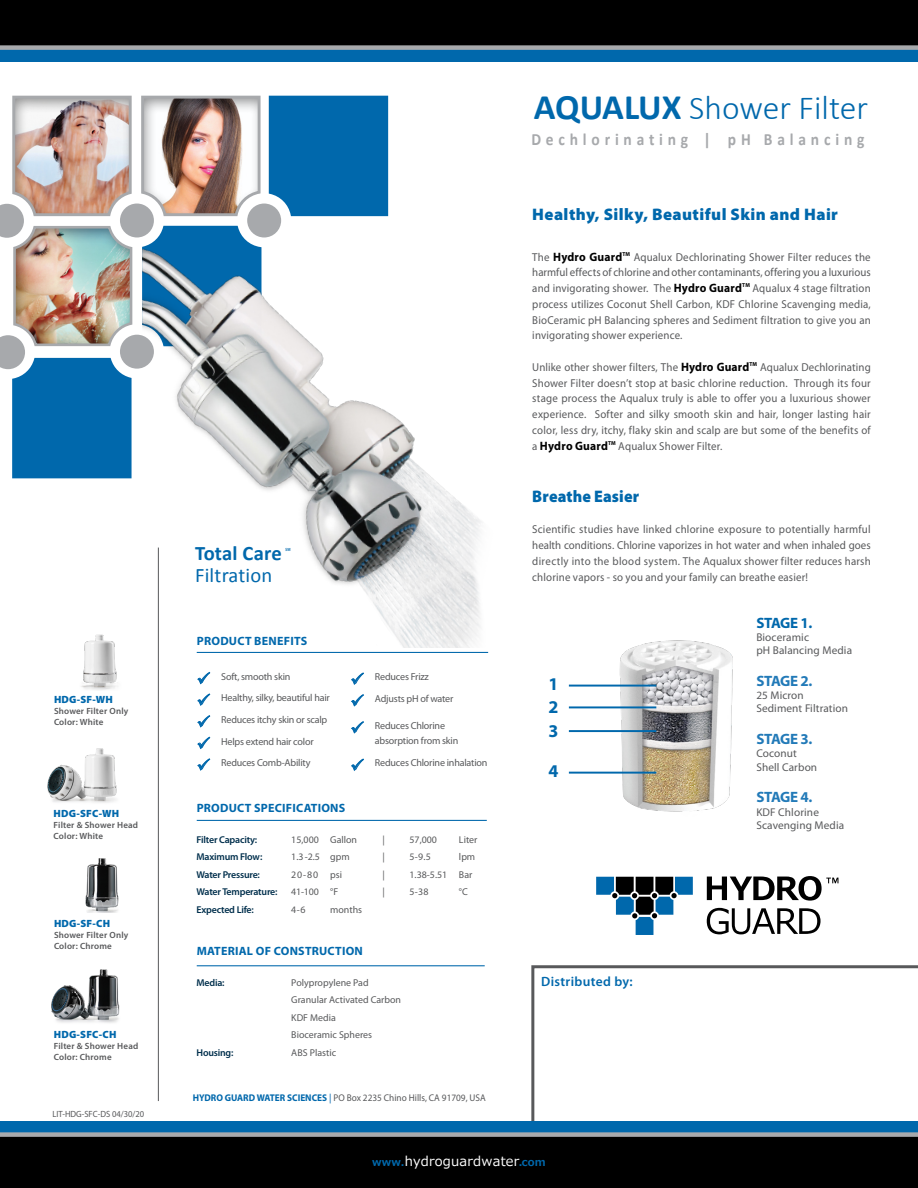
<style>
.page{position:relative;width:918px;height:1188px;background:#fff}
.page>*{position:absolute;margin:0;border:0;box-sizing:border-box;transform-origin:0 0}
.t1{font:300 33.75px "Calibri";color:#0068ac}
.t2{font:20.55px "Calibri";letter-spacing:.01em;color:#0068ac}
.t3{font:700 20.55px "Calibri";letter-spacing:.01em;color:#0068ac}
.t4{font:700 18px/23.5px "Myriad Pro";color:#0068ac;text-align:justify}
.t5{font:700 17.1px "Calibri";letter-spacing:.31em;color:#a7a9ac;scale:.9 1}
.t6{font:900 16.8px "Myriad Pro";letter-spacing:.025em;color:#0068ac}
.t7{font:900 16.8px "Myriad Pro";letter-spacing:.025em;color:#0068ac;scale:.95 1}
.t8{font:700 15px "Myriad Pro";letter-spacing:-.035em;color:#227ab8}
.t9{font:700 15px "Myriad Pro";letter-spacing:-.035em;color:#0068ac}
.t10{font:600 13.5px "Myriad Pro";letter-spacing:.025em;color:#0068ac}
.t11{font:13.2px "Meiryo";letter-spacing:.02em;color:#fff}
.t12{font:700 12px "Myriad Pro";letter-spacing:.02em;color:#0068ac}
.t13{font:11.4px/15.8px "Myriad Pro";letter-spacing:.015em;color:#58595b;text-align:justify;scale:.95 1}
.t14{font:11.25px/13.2px "Myriad Pro";letter-spacing:.01em;color:#58595b}
.t15{font:900 10.5px "Myriad Pro";letter-spacing:.02em;color:#0068ac}
.t16{font:10.05px/15px "Myriad Pro";letter-spacing:-.02em;color:#58595b}
.t17{font:9.9px/17.5px "Myriad Pro";color:#58595b}
.t18{font:600 9.9px "Myriad Pro";letter-spacing:-.02em;color:#002f4c}
.t19{font:9.75px "Myriad Pro";color:#58595b;scale:.95 1}
.t20{font:600 9px/10.9px "Myriad Pro";letter-spacing:.02em;color:#58595b}
.t21{font:9px "Myriad Pro";color:#58595b;scale:.95 1}
.t22{font:700 4.8px "Calibri";color:#0068ac;scale:.75 1}
.s1{font-weight:700;font-size:36px}
.s2{color:#0068ac}
.s3{font-weight:700;color:#0068ac}
.s4{font-weight:600;color:#227ab8}
.s5{font-weight:700;font-size:12.15px;color:#000}
.s6{font-weight:700;font-size:10.65px;color:#0068ac}
</style>
<div class="page">
<svg style="left:531px;top:965px;width:387px;height:156px"></svg>
<div style="left:120px;top:335px;width:34px;height:34px;background:#a7a9ac;border-radius:50%"></div>
<svg style="left:0;top:336px;width:132px;height:143px"></svg>
<svg style="left:144px;top:95px;width:245px;height:113px;background:#638aa7"></svg>
<svg style="left:707px;top:908px;width:114px;height:26px"></svg>
<svg style="left:596px;top:877px;width:97px;height:58px"></svg>
<svg style="left:707px;top:876px;width:131px;height:25px"></svg>
<div style="left:0;top:0;width:918px;height:48px;background:#000"></div>
<div style="left:0;top:48px;width:918px;height:14px;background:#0068ac"></div>
<div style="left:0;top:45px;width:918px;height:5px;background:#a7a9ac"></div>
<div style="left:0;top:1135px;width:918px;height:53px;background:#000"></div>
<div style="left:0;top:1121px;width:918px;height:15px;background:#0068ac"></div>
<div style="left:0;top:1132px;width:918px;height:5px;background:#a7a9ac"></div>
<img style="left:616px;top:640px;width:117px;height:172px">
<hr style="left:569px;top:685px;width:87px;height:2px;background:#0068ac">
<hr style="left:569px;top:706px;width:87px;height:2px;background:#0068ac">
<hr style="left:569px;top:730px;width:87px;height:2px;background:#0068ac">
<hr style="left:569px;top:772px;width:87px;height:2px;background:#0068ac">
<img style="left:47px;top:748px;width:70px;height:55px">
<img style="left:81px;top:634px;width:36px;height:56px">
<img style="left:51px;top:969px;width:69px;height:54px">
<img style="left:85px;top:858px;width:34px;height:55px">
<hr style="left:197px;top:820px;width:290px;height:1px;background:#0068ac">
<hr style="left:197px;top:965px;width:288px;height:1px;background:#0068ac">
<hr style="left:158px;top:548px;width:1px;height:553px;background:#58595b">
<hr style="left:197px;top:652px;width:291px;height:1px;background:#0068ac">
<img style="left:142px;top:208px;width:340px;height:440px">
<div style="left:120px;top:204px;width:34px;height:33px;background:#a7a9ac;border-radius:50%"></div>
<div style="left:2px;top:215px;width:142px;height:131px;background:#000;opacity:.45"></div>
<div style="left:13px;top:226px;width:119px;height:120px;border:3px solid #a7a9ac;border-radius:21px"></div>
<div style="left:1px;top:86px;width:143px;height:129px;background:#000;opacity:.45"></div>
<img style="left:0;top:94px;width:134px;height:144px">
<p class="t15" style="left:54px;top:694px;width:60px">HDG-SF-WH</p>
<p class="t20" style="left:54px;top:705px;width:76px">Shower Filter Only<br>Color: White</p>
<p class="t15" style="left:54px;top:807px;width:67px">HDG-SFC-WH</p>
<p class="t20" style="left:54px;top:819px;width:86px">Filter &amp; Shower Head<br>Color: White</p>
<p class="t15" style="left:54px;top:918px;width:58px">HDG-SF-CH</p>
<p class="t20" style="left:54px;top:930px;width:76px">Shower Filter Only<br>Color: Chrome</p>
<p class="t15" style="left:54px;top:1028px;width:64px">HDG-SFC-CH</p>
<p class="t20" style="left:54px;top:1040px;width:86px">Filter &amp; Shower Head<br>Color: Chrome</p>
<p class="t21" style="left:52px;top:1109px;width:98px">LIT-HDG-SFC-DS 04/30/20</p>
<h1 class="t1" style="left:534px;top:87px;width:336px"><span class="s1">AQUALUX</span> Shower Filter</h1>
<h2 class="t3" style="left:195px;top:540px;width:88px">Total Care</h2>
<p class="t22" style="left:285px;top:546px;width:8px">SM</p>
<h2 class="t2" style="left:195px;top:562px;width:79px">Filtration</h2>
<p class="t12" style="left:197px;top:633px;width:112px">PRODUCT BENEFITS</p>
<p class="t16" style="left:197px;top:669px;width:95px"><span class="s2">✓</span> Soft, smooth skin</p>
<p class="t16" style="left:197px;top:690px;width:135px"><span class="s2">✓</span> Healthy, silky, beautiful hair</p>
<p class="t16" style="left:197px;top:712px;width:132px"><span class="s2">✓</span> Reduces itchy skin or scalp</p>
<p class="t16" style="left:197px;top:734px;width:118px"><span class="s2">✓</span> Helps extend hair color</p>
<p class="t16" style="left:197px;top:755px;width:115px"><span class="s2">✓</span> Reduces Comb-Ability</p>
<p class="t16" style="left:350px;top:669px;width:80px"><span class="s2">✓</span> Reduces Frizz</p>
<p class="t16" style="left:350px;top:691px;width:104px"><span class="s2">✓</span> Adjusts pH of water</p>
<p class="t16" style="left:375px;top:718px;width:85px;text-indent:-24px"><span class="s2">✓</span> Reduces Chlorine absorption from skin</p>
<p class="t16" style="left:350px;top:755px;width:138px"><span class="s2">✓</span> Reduces Chlorine inhalation</p>
<p class="t12" style="left:197px;top:801px;width:150px">PRODUCT SPECIFICATIONS</p>
<p class="t18" style="left:197px;top:833px;width:62px">Filter Capacity:</p>
<p class="t17" style="left:291px;top:831px;width:67px">15,000 Gallon</p>
<p class="t17" style="left:382px;top:831px;width:4px">|</p>
<p class="t17" style="left:410px;top:831px;width:29px">57,000</p>
<p class="t17" style="left:459px;top:831px;width:20px">Liter</p>
<p class="t18" style="left:197px;top:851px;width:67px">Maximum Flow:</p>
<p class="t17" style="left:291px;top:848px;width:60px">1.3-2.5 gpm</p>
<p class="t17" style="left:382px;top:848px;width:4px">|</p>
<p class="t17" style="left:410px;top:848px;width:23px">5-9.5</p>
<p class="t17" style="left:459px;top:848px;width:18px">lpm</p>
<p class="t18" style="left:197px;top:868px;width:65px">Water Pressure:</p>
<p class="t17" style="left:291px;top:866px;width:52px">20-80 psi</p>
<p class="t17" style="left:382px;top:866px;width:4px">|</p>
<p class="t17" style="left:410px;top:866px;width:64px">1.38-5.51 Bar</p>
<p class="t18" style="left:197px;top:886px;width:83px">Water Temperature:</p>
<p class="t17" style="left:291px;top:883px;width:48px">41-100 °F</p>
<p class="t17" style="left:382px;top:883px;width:4px">|</p>
<p class="t17" style="left:410px;top:883px;width:21px">5-38</p>
<p class="t17" style="left:459px;top:883px;width:10px">°C</p>
<p class="t18" style="left:197px;top:903px;width:59px">Expected Life:</p>
<p class="t17" style="left:291px;top:901px;width:16px">4-6</p>
<p class="t17" style="left:330px;top:901px;width:33px">months</p>
<p class="t12" style="left:197px;top:943px;width:168px">MATERIAL OF CONSTRUCTION</p>
<p class="t18" style="left:197px;top:976px;width:30px">Media:</p>
<p class="t17" style="left:291px;top:973px;width:111px">Polypropylene Pad<br>Granular Activated Carbon<br>KDF Media<br>Bioceramic Spheres</p>
<p class="t18" style="left:197px;top:1046px;width:38px">Housing:</p>
<p class="t17" style="left:291px;top:1044px;width:46px">ABS Plastic</p>
<p class="t19" style="left:193px;top:1091px;width:310px"><span class="s3">HYDRO GUARD WATER SCIENCES</span> <span class="s4">|</span> PO Box 2235 Chino Hills, CA 91709, USA</p>
<h3 class="t5" style="left:531px;top:128px;width:372px">Dechlorinating | pH Balancing</h3>
<h3 class="t6" style="left:532px;top:205px;width:307px">Healthy, Silky, Beautiful Skin and Hair</h3>
<p class="t13" style="left:532px;top:249px;width:358px">The <span class="s5">Hydro Guard</span><sup>TM</sup> Aqualux Dechlorinating Shower Filter reduces the harmful effects of chlorine and other contaminants, offering you a luxurious and invigorating shower. The <span class="s5">Hydro Guard</span><sup>TM</sup> Aqualux 4 stage filtration process utilizes Coconut Shell Carbon, KDF Chlorine Scavenging media, BioCeramic pH Balancing spheres and Sediment filtration to give you an invigorating shower experience.</p>
<p class="t13" style="left:532px;top:359px;width:358px">Unlike other shower filters, The <span class="s5">Hydro Guard</span><sup>TM</sup> Aqualux Dechlorinating Shower Filter doesn’t stop at basic chlorine reduction. Through its four stage process the Aqualux truly is able to offer you a luxurious shower experience. Softer and silky smooth skin and hair, longer lasting hair color, less dry, itchy, flaky skin and scalp are but some of the benefits of a <span class="s5">Hydro Guard</span><sup>TM</sup> Aqualux Shower Filter.</p>
<h3 class="t7" style="left:532px;top:487px;width:114px">Breathe Easier</h3>
<p class="t13" style="left:532px;top:522px;width:358px">Scientific studies have linked chlorine exposure to potentially harmful health conditions. Chlorine vaporizes in hot water and when inhaled goes directly into the blood system. The Aqualux shower filter reduces harsh chlorine vapors - so you and your family can breathe easier!</p>
<h3 class="t4" style="left:549px;top:671px;width:11px">1<br>2<br>3</h3>
<h3 class="t4" style="left:549px;top:759px;width:11px">4</h3>
<p class="t10" style="left:541px;top:973px;width:93px">Distributed by:</p>
<h3 class="t9" style="left:756px;top:613px;width:58px">STAGE 1.</h3>
<p class="t14" style="left:756px;top:630px;width:97px">Bioceramic<br>pH Balancing Media</p>
<h3 class="t8" style="left:756px;top:671px;width:58px">STAGE 2.</h3>
<p class="t14" style="left:756px;top:689px;width:93px">25 Micron<br>Sediment Filtration</p>
<h3 class="t8" style="left:756px;top:729px;width:58px">STAGE 3.</h3>
<p class="t14" style="left:756px;top:747px;width:62px">Coconut<br>Shell Carbon</p>
<h3 class="t8" style="left:756px;top:788px;width:58px">STAGE 4.</h3>
<p class="t14" style="left:756px;top:805px;width:89px">KDF Chlorine<br>Scavenging Media</p>
<p class="t11" style="left:372px;top:1152px;width:175px"><span class="s6">www.</span>hydroguardwater<span class="s6">.com</span></p>
</div>
